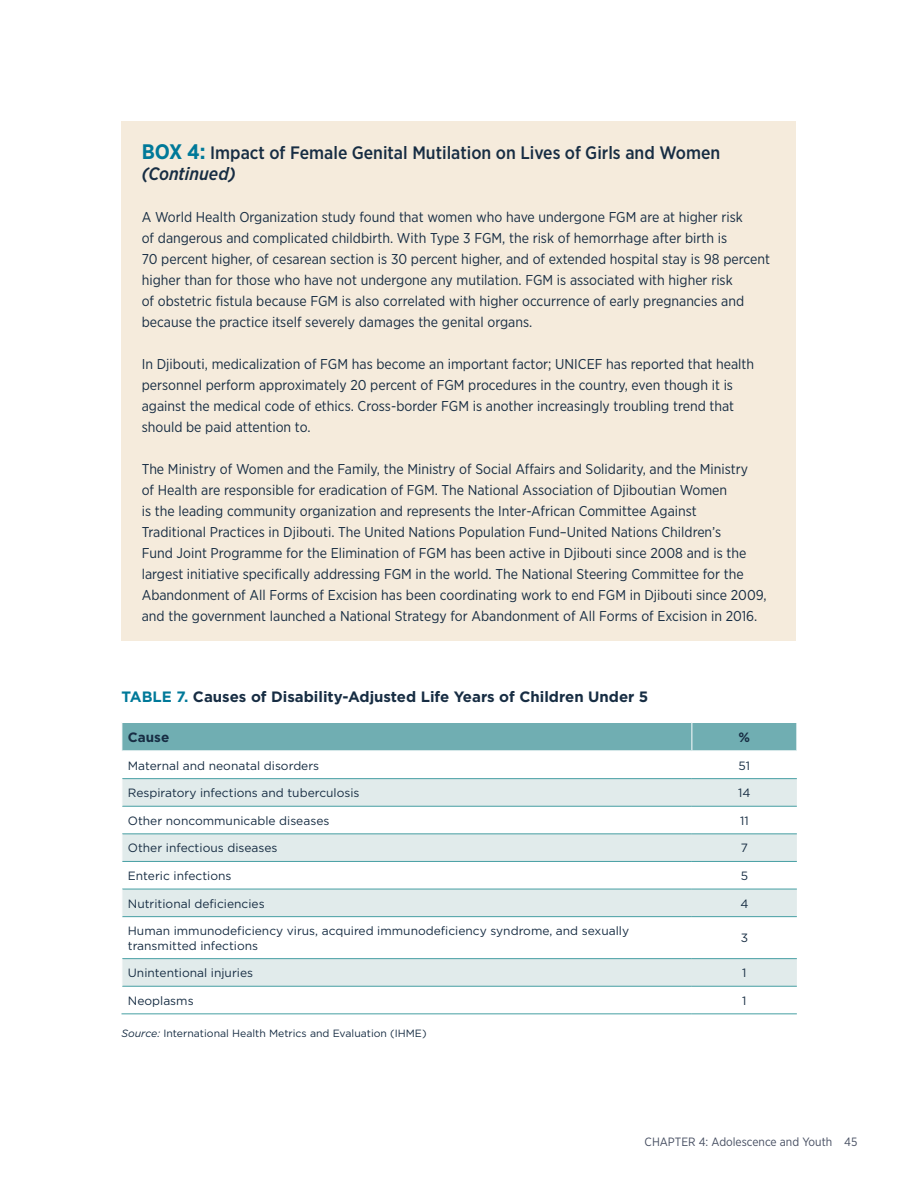
<style>
.page{position:relative;width:918px;height:1188px;background:#fff}
.page>*{position:absolute;margin:0;border:0;box-sizing:border-box;transform-origin:0 0}
.t1{font:500 18px/21px "Gotham Narrow";color:#172d43}
.Caption_Table{font:700 15px "Gotham";color:#172d43}
.t2{font:14.25px/21px "Gotham Narrow";color:#172d43}
.table_head1{font:700 13.5px "Gotham";color:#172d43}
.Table_P{font:12px/14.4px "Gotham";color:#172d43}
.t3{font:12px "Gotham Narrow";color:#464e61}
.source_note{font:10.5px "Gotham";color:#172d43}
.s1{font-weight:700;font-size:21px;color:#007999}
.s2{font-style:italic}
.s3{color:#007999}
</style>
<div class="page">
<div style="left:122px;top:122px;width:674px;height:519px;background:#f5ebdc"></div>
<svg style="left:123px;top:917px;width:674px;height:69px"></svg>
<hr style="left:122px;top:1013px;width:570px;height:1px;background:#469fa3">
<hr style="left:692px;top:1013px;width:105px;height:1px;background:#469fa3">
<svg style="left:122px;top:722px;width:675px;height:195px"></svg>
<hr style="left:122px;top:958px;width:570px;height:1px;background:#469fa3">
<hr style="left:692px;top:958px;width:105px;height:1px;background:#469fa3">
<hr style="left:122px;top:986px;width:570px;height:1px;background:#469fa3">
<hr style="left:692px;top:986px;width:105px;height:1px;background:#469fa3">
<svg style="left:122px;top:959px;width:1px;height:28px"></svg>
<p class="t1" style="left:142px;top:142px;width:580px"><span class="s1">BOX 4:</span> Impact of Female Genital Mutilation on Lives of Girls and Women <span class="s2">(Continued)</span></p>
<p class="t2" style="left:142px;top:206px;width:630px">A World Health Organization study found that women who have undergone FGM are at higher risk<br>of dangerous and complicated childbirth. With Type 3 FGM, the risk of hemorrhage after birth is<br>70 percent higher, of cesarean section is 30 perc ent higher, and of extended hospital stay is 98 perc ent higher than for those who have not undergone any mutilation. FGM is associated with higher risk<br>of obstetric fistula because FGM is also correlated with higher occ urrence of early pregnancies and because the practice itself severely damages the genital organs.</p>
<p class="t2" style="left:142px;top:353px;width:614px">In Djibouti, medicalization of FGM has become an important factor; UNICEF has reported that health personnel perform approximately 20 perc ent of FGM procedures in the country, even though it is against the medical code of ethics. Cross-border FGM is another increasingly troubling trend that should be paid attention to.</p>
<p class="t2" style="left:142px;top:458px;width:627px">The Ministry of Women and the Family, the Ministry of Social Affairs and Solidarity, and the Ministry<br>of Health are responsible for eradication of FGM. The National Association of Djiboutian Women<br>is the leading community organization and represents the Inter-African Committee Against<br>Traditional Practices in Djibouti. The United Nations Population Fund–United Nations Children’s<br>Fund Joint Programme for the Elimination of FGM has been active in Djibouti since 2008 and is the largest initiative specifically addressing FGM in the world. The National Steering Committee for the Abandonment of All Forms of Excision has been coordinating work to end FGM in Djibouti since 2009, and the government launched a National Strategy for Abandonment of All Forms of Exc ision in 2016.</p>
<p class="Caption_Table" style="left:122px;top:687px;width:528px"><span class="s3">TABLE 7.</span> Causes of Disability-Adjusted Life Years of Children Under 5</p>
<p class="table_head1" style="left:128px;top:728px;width:43px">Cause</p>
<p class="table_head1" style="left:739px;top:728px;width:13px">%</p>
<p class="Table_P" style="left:128px;top:758px;width:193px">Maternal and neonatal disorders</p>
<p class="Table_P" style="left:739px;top:758px;width:13px">51</p>
<p class="Table_P" style="left:128px;top:786px;width:233px">Respiratory infections and tuberculosis</p>
<p class="Table_P" style="left:738px;top:786px;width:14px">14</p>
<p class="Table_P" style="left:128px;top:813px;width:203px">Other noncommunicable diseases</p>
<p class="Table_P" style="left:740px;top:813px;width:10px">11</p>
<p class="Table_P" style="left:128px;top:841px;width:151px">Other infectious diseases</p>
<p class="Table_P" style="left:741px;top:841px;width:9px">7</p>
<p class="Table_P" style="left:128px;top:868px;width:105px">Enteric infections</p>
<p class="Table_P" style="left:741px;top:868px;width:9px">5</p>
<p class="Table_P" style="left:128px;top:896px;width:138px">Nutritional deficiencies</p>
<p class="Table_P" style="left:740px;top:896px;width:10px">4</p>
<p class="Table_P" style="left:128px;top:924px;width:503px">Human immunodeficiency virus, acquired immunodeficiency syndrome, and sexually transmitted infections</p>
<p class="Table_P" style="left:741px;top:931px;width:9px">3</p>
<p class="Table_P" style="left:128px;top:966px;width:127px">Unintentional injuries</p>
<p class="Table_P" style="left:742px;top:966px;width:6px">1</p>
<p class="Table_P" style="left:128px;top:993px;width:67px">Neoplasms</p>
<p class="Table_P" style="left:742px;top:993px;width:6px">1</p>
<p class="source_note" style="left:122px;top:1026px;width:307px"><span class="s2">Source:</span> International Health Metrics and Evaluation (IHME)</p>
<p class="t3" style="left:645px;top:1134px;width:214px">CHAPTER 4: Adolescence and Youth 45</p>
</div>
